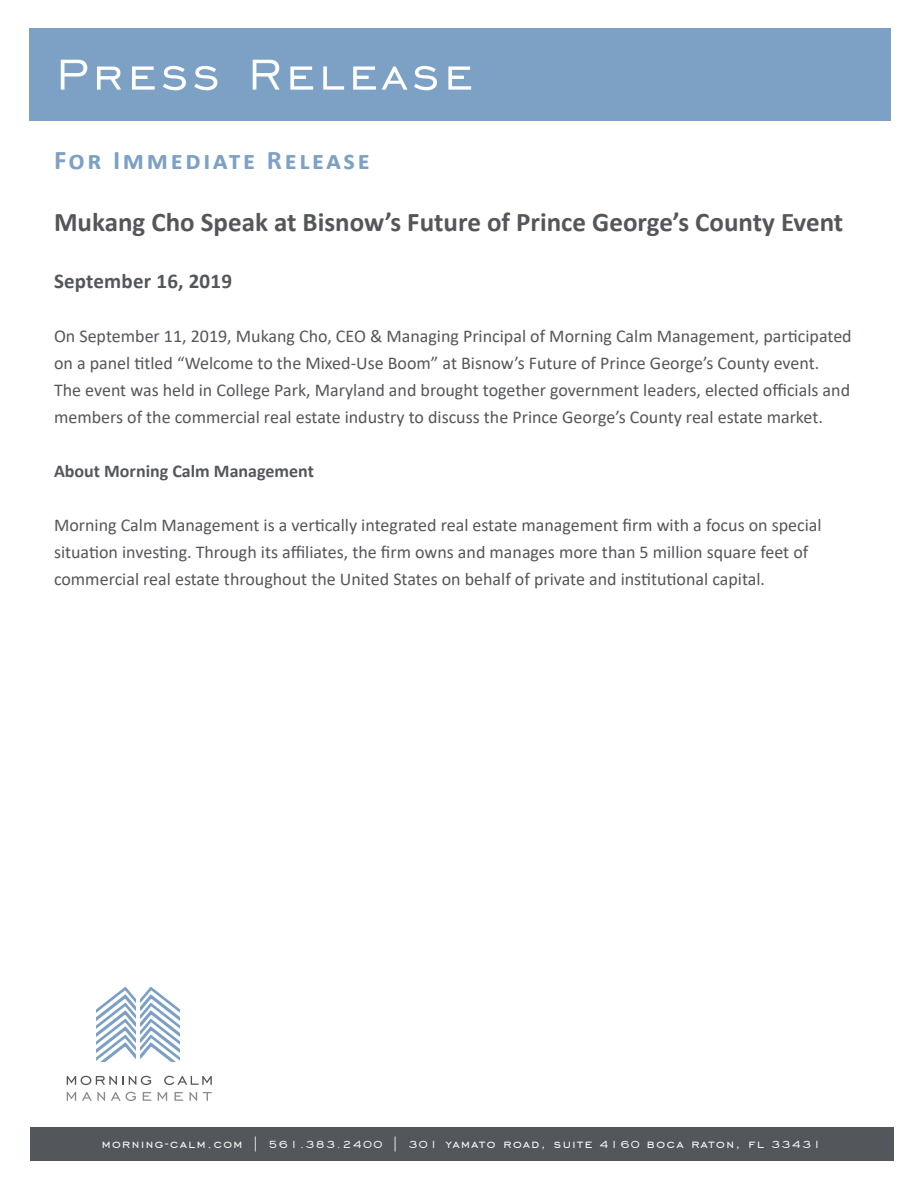
<style>
.page{position:relative;width:918px;height:1188px;background:#fff}
.page>*{position:absolute;margin:0;border:0;box-sizing:border-box;transform-origin:0 0}
.t1{font:55.5px "Engravers Gothic BT";letter-spacing:.09em;color:#fff}
.t2{font:700 27px "Calibri";color:#53565a}
.t3{font:700 27px "Calibri";letter-spacing:.1em;color:#7da1c4}
.t4{font:700 21px "Calibri";letter-spacing:.01em;color:#53565a}
.t5{font:18px/27px "Calibri";color:#53565a}
.t6{font:700 18px "Calibri";color:#53565a}
.Flyer_Paragraph_Styl{font:15px "Engravers Gothic BT";letter-spacing:.1em;color:#fff}
.s1{font-size:13.5px}
</style>
<div class="page">
<div style="left:29px;top:28px;width:862px;height:94px;background:#7da1c4"></div>
<div style="left:30px;top:1127px;width:864px;height:34px;background:#53565a"></div>
<svg style="left:96px;top:986px;width:84px;height:75px"></svg>
<svg style="left:67px;top:1076px;width:84px;height:9px"></svg>
<svg style="left:164px;top:1076px;width:48px;height:9px"></svg>
<svg style="left:67px;top:1092px;width:9px;height:9px"></svg>
<svg style="left:82px;top:1092px;width:23px;height:9px"></svg>
<svg style="left:111px;top:1092px;width:25px;height:9px"></svg>
<svg style="left:143px;top:1092px;width:8px;height:9px"></svg>
<svg style="left:158px;top:1092px;width:9px;height:9px"></svg>
<svg style="left:175px;top:1092px;width:8px;height:9px"></svg>
<svg style="left:189px;top:1092px;width:8px;height:9px"></svg>
<svg style="left:203px;top:1092px;width:9px;height:9px"></svg>
<p class="t1" style="left:56px;top:44px;width:417px">Press Release</p>
<p class="t3" style="left:54px;top:141px;width:317px">For Immediate Release</p>
<p class="t2" style="left:54px;top:203px;width:791px">Mukang Cho Speak at Bisnow’s Future of Prince George’s County Event</p>
<p class="t4" style="left:54px;top:266px;width:180px">September 16, 2019</p>
<p class="t5" style="left:54px;top:322px;width:799px">On September 11, 2019, Mukang Cho, CEO &amp; Managing Principal of Morning Calm Management, participated on a panel titled “Welcome to the Mixed-Use Boom” at Bisnow’s Future of Prince George’s County event.<br>The event was held in College Park, Maryland and brought together government leaders, elected officials and members of the commercial real estate industry to discuss the Prince George’s County real estate market.</p>
<p class="t6" style="left:54px;top:458px;width:261px">About Morning Calm Management</p>
<p class="t5" style="left:54px;top:511px;width:769px">Morning Calm Management is a vertically integrated real estate management firm with a focus on special situation investing. Through its affiliates, the firm owns and manages more than 5 million square feet of commercial real estate throughout the United States on behalf of private and institutional capital.</p>
<p class="Flyer_Paragraph_Styl" style="left:102px;top:1136px;width:721px">morning-calm.com | <span class="s1">561.383.2400</span> | <span class="s1">301</span> yamato road, suite <span class="s1">4160</span> boca raton, fl <span class="s1">33431</span></p>
</div>
